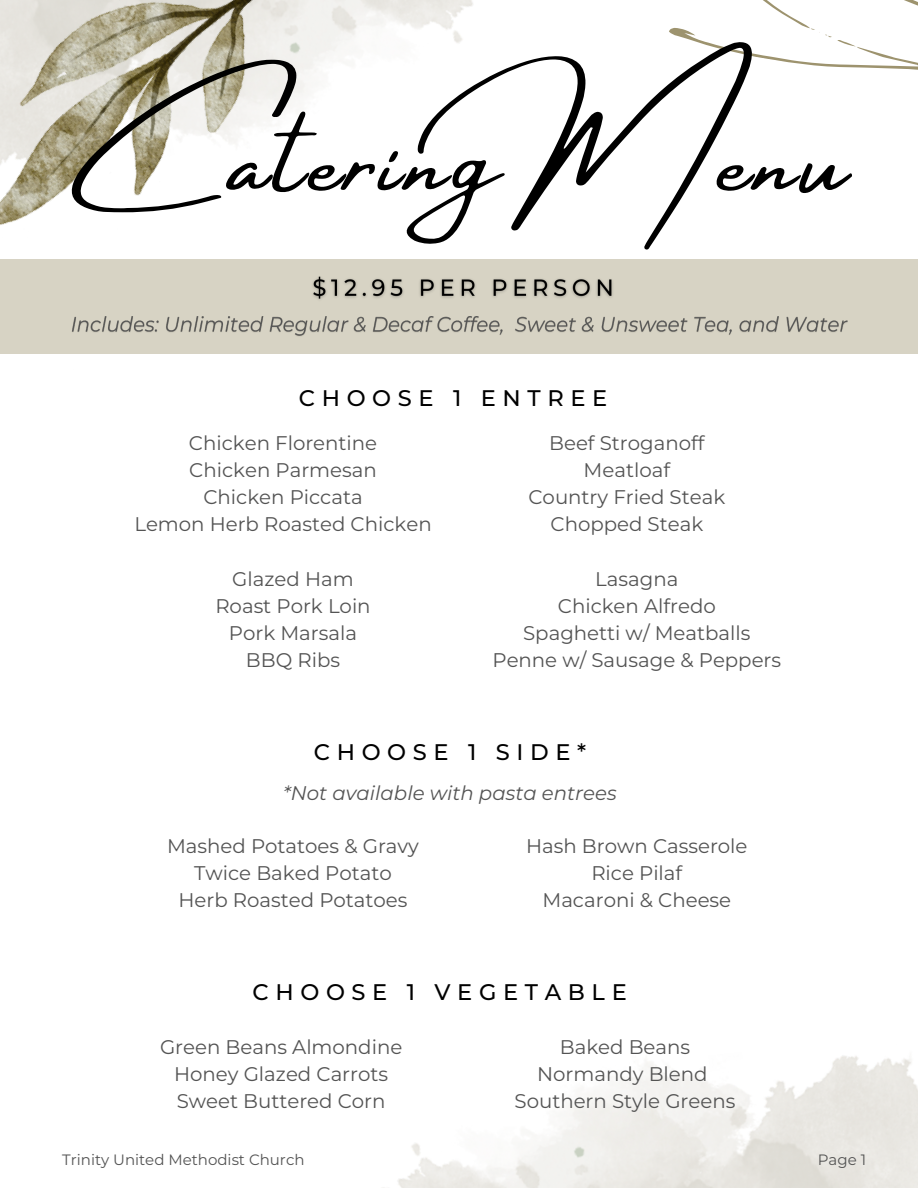
<style>
.page{position:relative;width:918px;height:1188px;background:#fff}
.page>*{position:absolute;margin:0;border:0;box-sizing:border-box;transform-origin:0 0}
.t1{font:112.95px "Amsterdam Four";letter-spacing:.05em;color:#000}
.t2{font:500 22.5px "Montserrat";letter-spacing:.295em;color:#000}
.t3{font:19.8px/27px "Montserrat";color:#545454;text-align:center}
.t4{font:italic 19.8px "Montserrat";color:#545454}
.t5{font:15px "Montserrat";color:#545454}
</style>
<div class="page">
<img style="left:0;top:0;width:538px;height:260px">
<svg style="left:669px;top:0;width:249px;height:70px"></svg>
<img style="left:398px;top:1055px;width:520px;height:133px">
<div style="left:0;top:260px;width:918px;height:94px;background:#d7d3c4"></div>
<img style="left:312px;top:276px;width:301px;height:24px">
<img style="left:72px;top:316px;width:776px;height:20px">
<h1 class="t1" style="left:70px;top:98px;width:780px">CateringMenu</h1>
<p class="t2" style="left:299px;top:384px;width:310px">CHOOSE 1 ENTREE</p>
<p class="t3" style="left:134px;top:429px;width:299px">Chicken Florentine<br>Chicken Parmesan<br>Chicken Piccata<br>Lemon Herb Roasted Chicken</p>
<p class="t3" style="left:528px;top:429px;width:198px">Beef Stroganoff<br>Meatloaf<br>Country Fried Steak<br>Chopped Steak</p>
<p class="t3" style="left:215px;top:565px;width:157px">Glazed Ham<br>Roast Pork Loin<br>Pork Marsala<br>BBQ Ribs</p>
<p class="t3" style="left:493px;top:565px;width:290px">Lasagna<br>Chicken Alfredo<br>Spaghetti w/ Meatballs<br>Penne w/ Sausage &amp; Peppers</p>
<p class="t2" style="left:314px;top:738px;width:274px">CHOOSE 1 SIDE*</p>
<p class="t4" style="left:283px;top:781px;width:335px">*Not available with pasta entrees</p>
<p class="t3" style="left:167px;top:833px;width:253px">Mashed Potatoes &amp; Gravy<br>Twice Baked Potato<br>Herb Roasted Potatoes</p>
<p class="t3" style="left:526px;top:833px;width:223px">Hash Brown Casserole<br>Rice Pilaf<br>Macaroni &amp; Cheese</p>
<p class="t2" style="left:252px;top:978px;width:376px">CHOOSE 1 VEGETABLE</p>
<p class="t3" style="left:160px;top:1033px;width:244px">Green Beans Almondine<br>Honey Glazed Carrots<br>Sweet Buttered Corn</p>
<p class="t3" style="left:515px;top:1033px;width:222px">Baked Beans<br>Normandy Blend<br>Southern Style Greens</p>
<p class="t5" style="left:62px;top:1150px;width:244px">Trinity United Methodist Church</p>
<p class="t5" style="left:818px;top:1150px;width:50px">Page 1</p>
</div>
